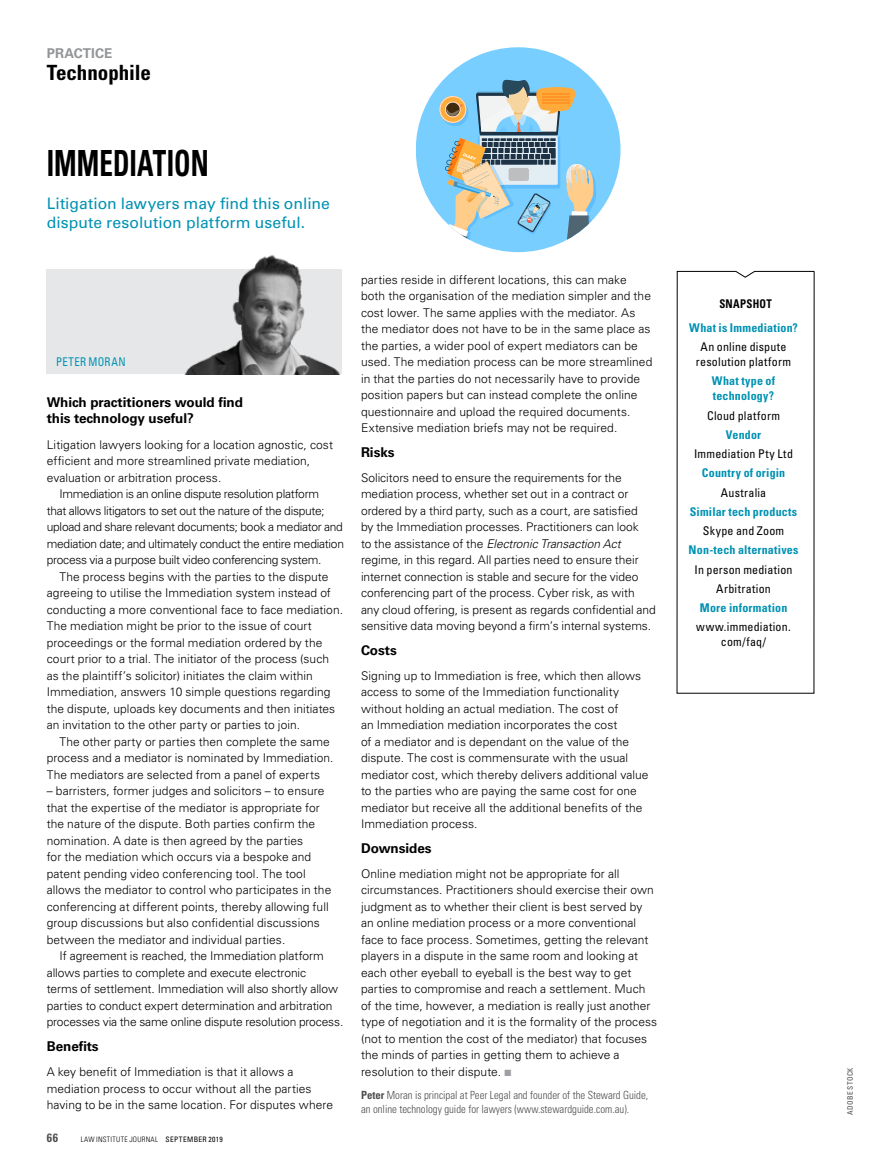
<style>
.page{position:relative;width:893px;height:1170px;background:#fff}
.page>*{position:absolute;margin:0;border:0;box-sizing:border-box;transform-origin:0 0}
.t1{font:700 condensed 36px "Univers LT Std";color:#000;scale:.75 1}
.t2{font:700 condensed 21px "Univers LT Std";color:#000}
.t3{font:15.75px/18.9px "Univers LT Std";color:#0092b3}
.t4{font:700 13.5px/15.8px "Univers LT Std";letter-spacing:-.005em;color:#000}
.t5{font:700 13.5px "Univers LT Std";letter-spacing:.005em;color:#939598}
.t6{font:300 12px/16.5px "Univers LT Std";letter-spacing:.005em;color:#000}
.t7{font:300 12px/16.5px "Univers LT Std";letter-spacing:-.025em;color:#000}
.t8{font:condensed 12px/15px "Univers LT Std";letter-spacing:.015em;color:#000;text-align:center}
.t9{font:700 condensed 12px/15px "Univers LT Std";letter-spacing:.015em;color:#0092b3}
.t10{font:condensed 12px "Univers LT Std";letter-spacing:.04em;color:#0092b3;scale:.9 1}
.t11{font:700 condensed 12px "Univers LT Std";letter-spacing:.03em;color:#000;scale:.9 1}
.t12{font:700 condensed 12px "Univers LT Std";color:#4d4d4f}
.t13{font:300 condensed 11.25px/14.2px "Univers LT Std";color:#4d4d4f;scale:.96 1}
.t14{font:300 condensed 7.5px "Univers LT Std";letter-spacing:.04em;color:#000}
.t15{font:condensed 7.5px "Univers LT Std";letter-spacing:.04em;color:#4d4d4f}
.s1{font-weight:400}
.s2{font-style:italic}
.s3{color:#9d9fa2}
.s4{font-weight:700}
</style>
<div class="page">
<div style="left:416px;top:47px;width:204px;height:205px;background:#78ceff;border-radius:102px"></div>
<svg style="left:422px;top:78px;width:174px;height:174px"></svg>
<div style="left:47px;top:269px;width:295px;height:105px;background:#e6e7e8"></div>
<img style="left:185px;top:255px;width:155px;height:119px">
<svg style="left:677px;top:271px;width:137px;height:422px"></svg>
<p class="t5" style="left:47px;top:46px;width:67px">PRACTICE</p>
<h2 class="t2" style="left:47px;top:60px;width:106px">Technophile</h2>
<h1 class="t1" style="left:47px;top:141px;width:217px">IMMEDIATION</h1>
<h3 class="t3" style="left:47px;top:194px;width:285px">Litigation lawyers may find this online dispute resolution platform useful.</h3>
<p class="t10" style="left:56px;top:354px;width:79px">PETER MORAN</p>
<p class="t4" style="left:47px;top:395px;width:198px">Which practitioners would find this technology useful?</p>
<p class="t6" style="left:47px;top:436px;width:288px">Litigation lawyers looking for a location agnostic, cost efficient and more streamlined private mediation, evaluation or arbitration process.</p>
<p class="t7" style="left:47px;top:485px;width:299px;text-indent:13px">Immediation is an online dispute resolution platform<br>that allows litigators to set out the nature of the dispute; upload and share relevant documents; book a mediator and mediation date; and ultimately conduct the entire mediation process via a purpose built video conferencing system.</p>
<p class="t6" style="left:47px;top:568px;width:298px;text-indent:13px">The process begins with the parties to the dispute agreeing to utilise the Immediation system instead of conducting a more conventional face to face mediation.<br>The mediation might be prior to the issue of court proceedings or the formal mediation ordered by the court prior to a trial. The initiator of the process (such as the plaintiff’s solicitor) initiates the claim within Immediation, answers 10 simple questions regarding the dispute, uploads key documents and then initiates an invitation to the other party or parties to join.</p>
<p class="t6" style="left:47px;top:733px;width:288px;text-indent:13px">The other party or parties then complete the same process and a mediator is nominated by Immediation.<br>The mediators are selected from a panel of experts</p>
<p class="t6" style="left:47px;top:782px;width:286px">– barristers, former judges and solicitors – to ensure that the expertise of the mediator is appropriate for the nature of the dispute. Both parties confirm the nomination. A date is then agreed by the parties<br>for the mediation which occurs via a bespoke and patent pending video conferencing tool. The tool allows the mediator to control who participates in the conferencing at different points, thereby allowing full group discussions but also confidential discussions between the mediator and individual parties.</p>
<p class="t6" style="left:47px;top:947px;width:298px;text-indent:13px">If agreement is reached, the Immediation platform allows parties to complete and execute electronic<br>terms of settlement. Immediation will also shortly allow parties to conduct expert determination and arbitration processes via the same online dispute resolution process.</p>
<p class="t4" style="left:47px;top:1038px;width:53px">Benefits</p>
<p class="t6" style="left:47px;top:1063px;width:288px">A key benefit of Immediation is that it allows a mediation process to occur without all the parties having to be in the same location. For disputes where</p>
<p class="t12" style="left:47px;top:1130px;width:13px">66</p>
<p class="t14" style="left:81px;top:1134px;width:143px">LAW INSTITUTE JOURNAL <span class="s1">SEPTEMBER 2019</span></p>
<p class="t6" style="left:361px;top:271px;width:293px">parties reside in different locations, this can make both the organisation of the mediation simpler and the cost lower. The same applies with the mediator. As the mediator does not have to be in the same place as the parties, a wider pool of expert mediators can be used. The mediation process can be more streamlined in that the parties do not necessarily have to provide position papers but can instead complete the online questionnaire and upload the required documents.<br>Extensive mediation briefs may not be required.</p>
<p class="t4" style="left:361px;top:444px;width:35px">Risks</p>
<p class="t6" style="left:361px;top:469px;width:296px">Solicitors need to ensure the requirements for the mediation process, whether set out in a contract or ordered by a third party, such as a court, are satisfied<br>by the Immediation processes. Practitioners can look<br>to the assistance of the <span class="s2">Electronic Transaction Act </span>regime, in this regard. All parties need to ensure their internet connection is stable and secure for the video conferencing part of the process. Cyber risk, as with any cloud offering, is present as regards confidential and sensitive data moving beyond a firm’s internal systems.</p>
<p class="t4" style="left:361px;top:642px;width:37px">Costs</p>
<p class="t6" style="left:361px;top:667px;width:289px">Signing up to Immediation is free, which then allows access to some of the Immediation functionality without holding an actual mediation. The cost of<br>an Immediation mediation incorporates the cost<br>of a mediator and is dependant on the value of the dispute. The cost is commensurate with the usual mediator cost, which thereby delivers additional value to the parties who are paying the same cost for one mediator but receive all the additional benefits of the Immediation process.</p>
<p class="t4" style="left:361px;top:840px;width:72px">Downsides</p>
<p class="t6" style="left:361px;top:865px;width:298px">Online mediation might not be appropriate for all circumstances. Practitioners should exercise their own judgment as to whether their client is best served by an online mediation process or a more conventional face to face process. Sometimes, getting the relevant players in a dispute in the same room and looking at each other eyeball to eyeball is the best way to get parties to compromise and reach a settlement. Much of the time, however, a mediation is really just another type of negotiation and it is the formality of the process (not to mention the cost of the mediator) that focuses the minds of parties in getting them to achieve a resolution to their dispute. <span class="s3">■</span></p>
<p class="t13" style="left:361px;top:1087px;width:301px"><span class="s4">Peter</span> Moran is principal at Peer Legal and founder of the Steward Guide, an online technology guide for lawyers (www.stewardguide.com.au).</p>
<p class="t11" style="left:719px;top:296px;width:60px">SNAPSHOT</p>
<p class="t9" style="left:689px;top:320px;width:110px">What is Immediation?</p>
<p class="t8" style="left:696px;top:339px;width:97px">An online dispute resolution platform</p>
<p class="t9" style="left:712px;top:373px;width:65px">What type of technology?</p>
<p class="t8" style="left:707px;top:407px;width:75px">Cloud platform</p>
<p class="t9" style="left:726px;top:427px;width:37px">Vendor</p>
<p class="t8" style="left:694px;top:446px;width:100px">Immediation Pty Ltd</p>
<p class="t9" style="left:702px;top:465px;width:85px">Country of origin</p>
<p class="t8" style="left:721px;top:484px;width:47px">Australia</p>
<p class="t9" style="left:690px;top:504px;width:109px">Similar tech products</p>
<p class="t8" style="left:703px;top:523px;width:83px">Skype and Zoom</p>
<p class="t9" style="left:689px;top:542px;width:111px">Non-tech alternatives</p>
<p class="t8" style="left:694px;top:559px;width:100px;line-height:19.2px">In person mediation<br>Arbitration</p>
<p class="t9" style="left:700px;top:600px;width:89px">More information</p>
<p class="t8" style="left:696px;top:619px;width:96px">www.immediation. com/faq/</p>
<p class="t15" style="left:845px;top:1114px;width:49px;rotate:-90deg">ADOBE STOCK</p>
</div>
